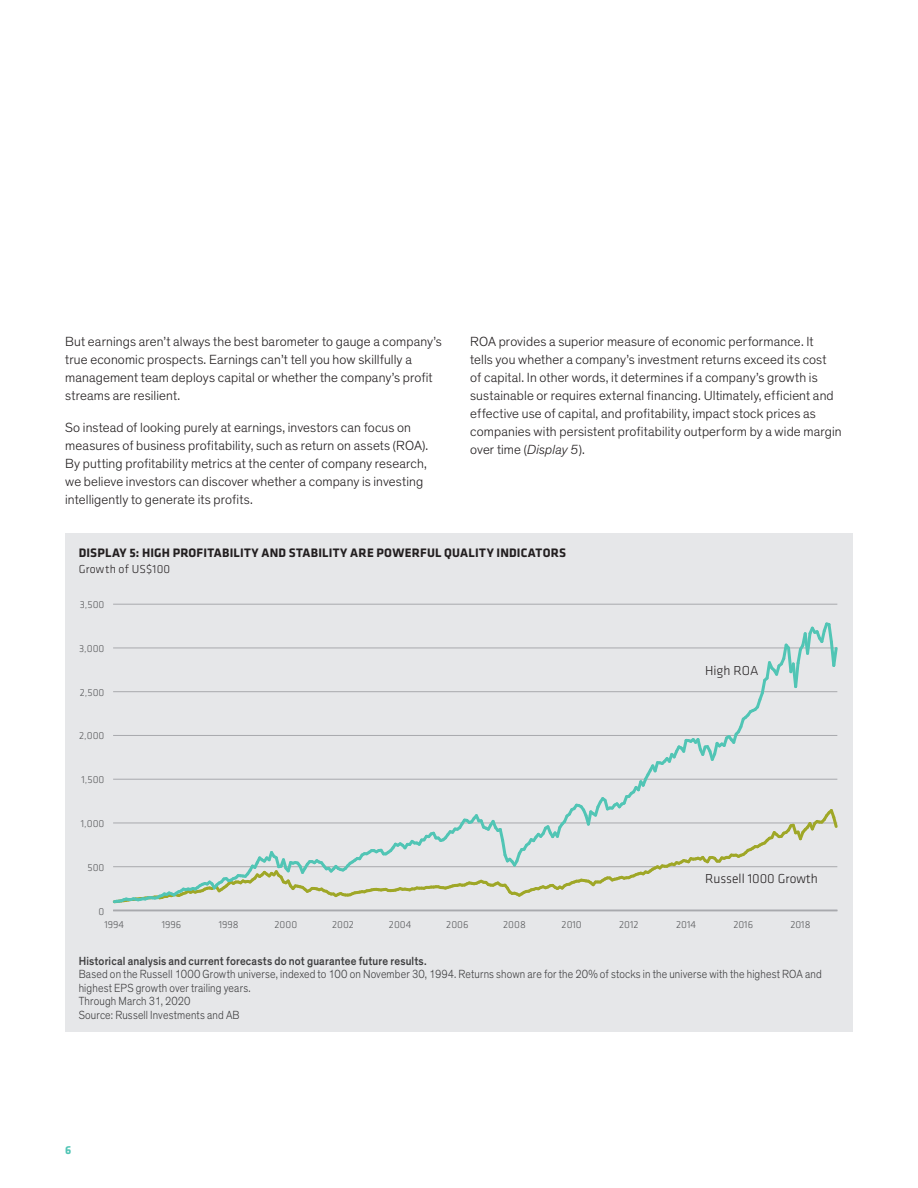
<style>
.page{position:relative;width:918px;height:1188px;background:#fff}
.page>*{position:absolute;margin:0;border:0;box-sizing:border-box;transform-origin:0 0}
.Body_Copy{font:300 13.5px/18px "Theinhardt";letter-spacing:.01em;color:#231f20}
.t1{font:300 13.5px "Klavika";color:#231f20}
.Display_Title_8_5_11{font:700 12.75px "Klavika";letter-spacing:.02em;color:#231f20}
.Display_Footnotes_8{font:300 12px/13.5px "Theinhardt";letter-spacing:.015em;color:#3e3e3f;scale:.9 1}
.Display_Footnotes_8-2{font:500 12px "Theinhardt";letter-spacing:.015em;color:#3e3e3f;scale:.9 1}
.Display_Subtitle_8_1{font:300 12px "Klavika";letter-spacing:.015em;color:#231f20}
.t2{font:700 12px "Klavika";color:#51c5b5}
.t3{font:300 10.5px/13.6px "Klavika";color:#57585a}
.s1{font-style:italic}
</style>
<div class="page">
<div style="left:65px;top:534px;width:788px;height:498px;background:#e6e7e9"></div>
<hr style="left:113px;top:910px;width:724px;height:1px;background:#a8a9ad">
<hr style="left:113px;top:604px;width:724px;height:1px;background:#a8a9ad">
<svg style="left:112px;top:622px;width:726px;height:282px"></svg>
<p class="Body_Copy" style="left:65px;top:333px;width:378px">But earnings aren’t always the best barometer to gauge a company’s true economic prospects. Earnings can’t tell you how skillfully a management team deploys capital or whether the company’s profit streams are resilient.</p>
<p class="Body_Copy" style="left:65px;top:418px;width:365px">So instead of looking purely at earnings, investors can focus on measures of business profitability, such as return on assets (ROA).<br>By putting profitability metrics at the center of company research, we believe investors can discover whether a company is investing intelligently to generate its profits.</p>
<p class="Body_Copy" style="left:470px;top:333px;width:373px">ROA provides a superior measure of economic performance. It<br>tells you whether a company’s investment returns exceed its cost<br>of capital. In other words, it determines if a company’s growth is sustainable or requires external financing. Ultimately, efficient and effective use of capital, and profitability, impact stock prices as companies with persistent profitability outperform by a wide margin over time (<span class="s1">Display 5</span>).</p>
<p class="Display_Title_8_5_11" style="left:79px;top:543px;width:489px">DISPLAY 5: HIGH PROFITABILITY AND STABILITY ARE POWERFUL QUALITY INDICATORS</p>
<p class="Display_Subtitle_8_1" style="left:79px;top:562px;width:93px">Growth of US$100</p>
<p class="t3" style="left:80px;top:598px;width:26px">3,500</p>
<p class="t3" style="left:79px;top:641px;width:27px">3,000</p>
<p class="t3" style="left:80px;top:685px;width:26px">2,500</p>
<p class="t3" style="left:79px;top:729px;width:27px">2,000</p>
<p class="t3" style="left:82px;top:773px;width:24px">1,500</p>
<p class="t3" style="left:81px;top:817px;width:25px">1,000</p>
<p class="t3" style="left:88px;top:860px;width:18px">500</p>
<p class="t3" style="left:104px;top:904px;width:21px;text-indent:-6px">0<br>1994</p>
<p class="t1" style="left:705px;top:662px;width:55px">High ROA</p>
<p class="t1" style="left:705px;top:871px;width:114px">Russell 1000 Growth</p>
<p class="t3" style="left:162px;top:918px;width:21px">1996</p>
<p class="t3" style="left:219px;top:918px;width:22px">1998</p>
<p class="t3" style="left:275px;top:918px;width:24px">2000</p>
<p class="t3" style="left:332px;top:918px;width:23px">2002</p>
<p class="t3" style="left:389px;top:918px;width:24px">2004</p>
<p class="t3" style="left:446px;top:918px;width:24px">2006</p>
<p class="t3" style="left:503px;top:918px;width:24px">2008</p>
<p class="t3" style="left:562px;top:918px;width:22px">2010</p>
<p class="t3" style="left:619px;top:918px;width:21px">2012</p>
<p class="t3" style="left:676px;top:918px;width:22px">2014</p>
<p class="t3" style="left:733px;top:918px;width:21px">2016</p>
<p class="t3" style="left:790px;top:918px;width:22px">2018</p>
<p class="Display_Footnotes_8-2" style="left:79px;top:953px;width:388px">Historical analysis and current forecasts do not guarantee future results.</p>
<p class="Display_Footnotes_8" style="left:79px;top:967px;width:827px">Based on the Russell 1000 Growth universe, indexed to 100 on November 30, 1994. Returns shown are for the 20% of stocks in the universe with the highest ROA and highest EPS growth over trailing years.</p>
<p class="Display_Footnotes_8" style="left:79px;top:994px;width:126px">Through March 31, 2020</p>
<p class="Display_Footnotes_8" style="left:79px;top:1008px;width:180px">Source: Russell Investments and AB</p>
<p class="t2" style="left:65px;top:1142px;width:8px">6</p>
</div>
